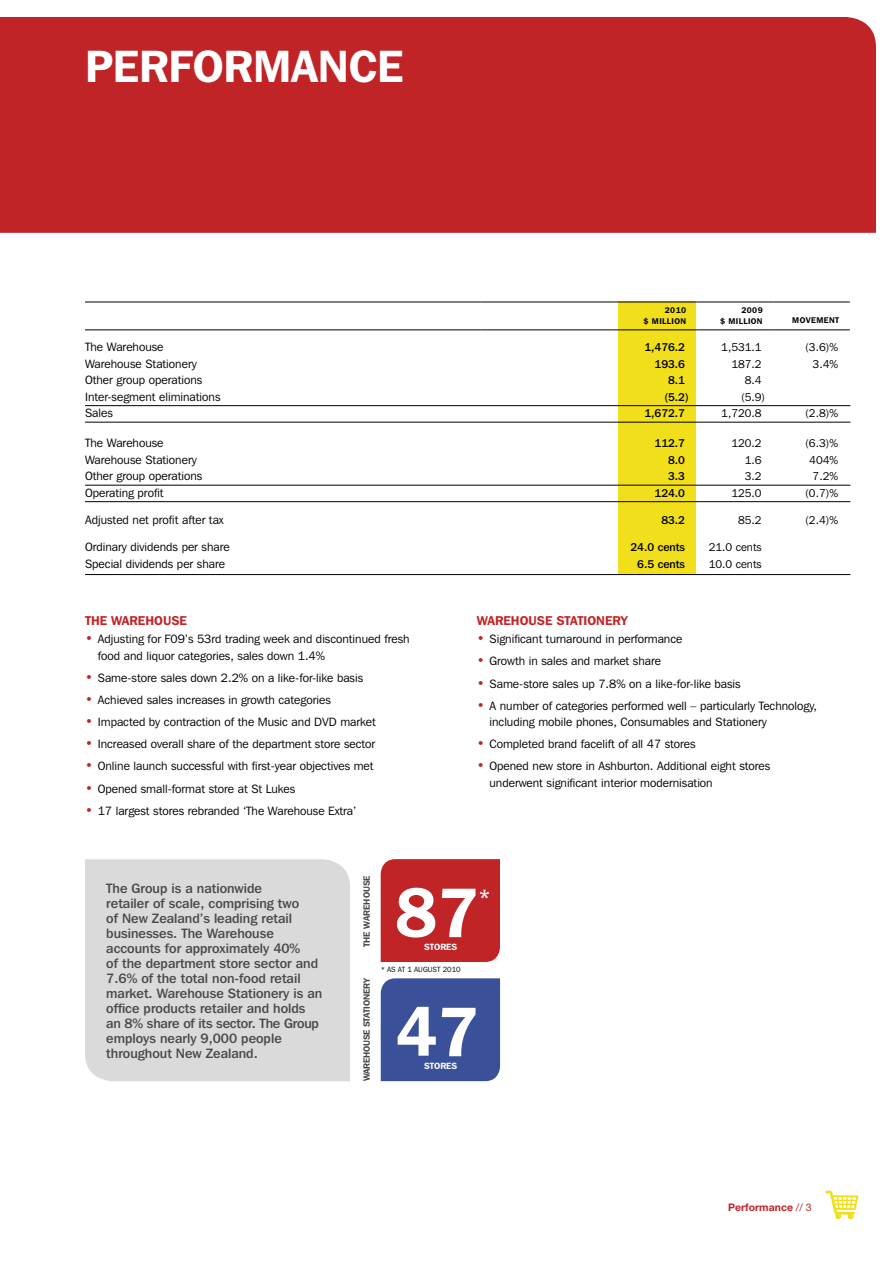
<style>
.page{position:relative;width:893px;height:1263px;background:#fff}
.page>*{position:absolute;margin:0;border:0;box-sizing:border-box;transform-origin:0 0}
.t1{font:600 69px "Franklin Gothic IT Cby BT";color:#fff}
.t2{font:600 45px "Franklin Gothic IT Cby BT";letter-spacing:-.005em;color:#fff}
.t3{font:600 21.9px "Franklin Gothic IT Cby BT";color:#fff}
.t4{font:500 13.5px/15px "Franklin Gothic IT Cby BT";color:#484848}
.t5{font:600 12.75px "Franklin Gothic IT Cby BT";letter-spacing:-.02em;color:#c02427}
.t6{font:12px/16.5px "Franklin Gothic IT Cby BT";color:#000}
.t7{font:11.25px "Franklin Gothic IT Cby BT";color:#000}
.t8{font:500 11.25px "Franklin Gothic IT Cby BT";color:#000}
.t9{font:700 10.5px "Helvetica Neue";color:#c02427}
.t10{font:600 9px "Franklin Gothic IT Cby BT";letter-spacing:-.02em;color:#484848}
.t11{font:600 9px "Franklin Gothic IT Cby BT";color:#fff}
.t12{font:600 9px "Franklin Gothic IT Cby BT";color:#484848}
.t13{font:600 8.25px "Franklin Gothic IT Cby BT";letter-spacing:.05em;color:#000}
.t14{font:7.5px "Franklin Gothic IT Cby BT";color:#000}
.s1{font-size:13.5px;color:#c02427}
.s2{font-weight:400}
</style>
<div class="page">
<svg style="left:825px;top:1191px;width:33px;height:28px"></svg>
<div style="left:0;top:17px;width:876px;height:216px;background:#c02427"></div>
<div style="left:85px;top:859px;width:265px;height:222px;background:#dadada"></div>
<div style="left:381px;top:859px;width:119px;height:103px;background:#c02427"></div>
<div style="left:381px;top:978px;width:119px;height:103px;background:#3a519a"></div>
<div style="left:618px;top:301px;width:78px;height:273px;background:#f0df1a"></div>
<hr style="left:85px;top:405px;width:765px;height:1px;background:#000">
<hr style="left:85px;top:422px;width:765px;height:1px;background:#000">
<hr style="left:85px;top:485px;width:765px;height:1px;background:#000">
<hr style="left:85px;top:501px;width:765px;height:1px;background:#000">
<hr style="left:85px;top:574px;width:765px;height:1px;background:#000">
<hr style="left:85px;top:302px;width:319px;height:1px;background:#000">
<hr style="left:404px;top:302px;width:76px;height:1px;background:#000">
<hr style="left:480px;top:302px;width:140px;height:1px;background:#000">
<hr style="left:620px;top:302px;width:77px;height:1px;background:#000">
<hr style="left:697px;top:302px;width:76px;height:1px;background:#000">
<hr style="left:773px;top:302px;width:77px;height:1px;background:#000">
<hr style="left:85px;top:329px;width:319px;height:1px;background:#000">
<hr style="left:404px;top:329px;width:76px;height:1px;background:#000">
<hr style="left:480px;top:329px;width:140px;height:1px;background:#000">
<hr style="left:620px;top:329px;width:77px;height:1px;background:#000">
<hr style="left:697px;top:329px;width:76px;height:1px;background:#000">
<hr style="left:773px;top:329px;width:77px;height:1px;background:#000">
<h2 class="t2" style="left:85px;top:38px;width:320px">PERFORMANCE</h2>
<p class="t13" style="left:665px;top:305px;width:23px">2010</p>
<p class="t13" style="left:644px;top:316px;width:15px">$ MILLION</p>
<p class="t13" style="left:741px;top:305px;width:23px">2009</p>
<p class="t13" style="left:720px;top:316px;width:15px">$ MILLION</p>
<p class="t13" style="left:792px;top:315px;width:48px">MOVEMENT</p>
<p class="t6" style="left:85px;top:339px;width:80px">The Warehouse</p>
<p class="t8" style="left:644px;top:340px;width:42px">1,476.2</p>
<p class="t7" style="left:721px;top:341px;width:42px">1,531.1</p>
<p class="t7" style="left:805px;top:341px;width:34px">(3.6)%</p>
<p class="t6" style="left:85px;top:355px;width:113px">Warehouse Stationery</p>
<p class="t8" style="left:655px;top:357px;width:32px">193.6</p>
<p class="t7" style="left:731px;top:357px;width:32px">187.2</p>
<p class="t7" style="left:813px;top:357px;width:27px">3.4%</p>
<p class="t6" style="left:85px;top:372px;width:119px">Other group operations</p>
<p class="t8" style="left:668px;top:373px;width:18px">8.1</p>
<p class="t7" style="left:745px;top:374px;width:18px">8.4</p>
<p class="t6" style="left:85px;top:388px;width:137px">Inter-segment eliminations</p>
<p class="t8" style="left:664px;top:390px;width:26px">(5.2)</p>
<p class="t7" style="left:741px;top:390px;width:26px">(5.9)</p>
<p class="t6" style="left:85px;top:405px;width:29px">Sales</p>
<p class="t8" style="left:644px;top:406px;width:42px">1,672.7</p>
<p class="t7" style="left:721px;top:407px;width:42px">1,720.8</p>
<p class="t7" style="left:805px;top:407px;width:34px">(2.8)%</p>
<p class="t6" style="left:85px;top:435px;width:80px">The Warehouse</p>
<p class="t8" style="left:655px;top:436px;width:32px">112.7</p>
<p class="t7" style="left:731px;top:437px;width:32px">120.2</p>
<p class="t7" style="left:805px;top:437px;width:34px">(6.3)%</p>
<p class="t6" style="left:85px;top:451px;width:113px">Warehouse Stationery</p>
<p class="t8" style="left:668px;top:453px;width:18px">8.0</p>
<p class="t7" style="left:745px;top:453px;width:18px">1.6</p>
<p class="t7" style="left:809px;top:453px;width:30px">404%</p>
<p class="t6" style="left:85px;top:468px;width:119px">Other group operations</p>
<p class="t8" style="left:668px;top:469px;width:18px">3.3</p>
<p class="t7" style="left:745px;top:470px;width:18px">3.2</p>
<p class="t7" style="left:813px;top:470px;width:27px">7.2%</p>
<p class="t6" style="left:85px;top:484px;width:80px">Operating profit</p>
<p class="t8" style="left:655px;top:486px;width:32px">124.0</p>
<p class="t7" style="left:731px;top:486px;width:32px">125.0</p>
<p class="t7" style="left:805px;top:486px;width:34px">(0.7)%</p>
<p class="t6" style="left:85px;top:511px;width:140px">Adjusted net profit after tax</p>
<p class="t8" style="left:661px;top:513px;width:25px">83.2</p>
<p class="t7" style="left:738px;top:513px;width:25px">85.2</p>
<p class="t7" style="left:805px;top:513px;width:34px">(2.4)%</p>
<p class="t6" style="left:85px;top:539px;width:146px">Ordinary dividends per share</p>
<p class="t8" style="left:630px;top:540px;width:56px">24.0 cents</p>
<p class="t7" style="left:709px;top:540px;width:54px">21.0 cents</p>
<p class="t6" style="left:85px;top:555px;width:141px">Special dividends per share</p>
<p class="t8" style="left:637px;top:557px;width:49px">6.5 cents</p>
<p class="t7" style="left:709px;top:557px;width:54px">10.0 cents</p>
<p class="t5" style="left:85px;top:613px;width:46px">THE WAREHOUSE</p>
<p class="t6" style="left:98px;top:631px;width:313px;text-indent:-13px"><span class="s1">•</span> Adjusting for F09’s 53rd trading week and discontinued fresh food and liquor categories, sales down 1.4%</p>
<p class="t6" style="left:85px;top:669px;width:280px"><span class="s1">•</span> Same-store sales down 2.2% on a like-for-like basis</p>
<p class="t6" style="left:85px;top:691px;width:247px"><span class="s1">•</span> Achieved sales increases in growth categories</p>
<p class="t6" style="left:85px;top:714px;width:292px"><span class="s1">•</span> Impacted by contraction of the Music and DVD market</p>
<p class="t6" style="left:85px;top:736px;width:292px"><span class="s1">•</span> Increased overall share of the department store sector</p>
<p class="t6" style="left:85px;top:758px;width:290px"><span class="s1">•</span> Online launch successful with first-year objectives met</p>
<p class="t6" style="left:85px;top:780px;width:212px"><span class="s1">•</span> Opened small-format store at St Lukes</p>
<p class="t6" style="left:85px;top:802px;width:273px"><span class="s1">•</span> 17 largest stores rebranded ‘The Warehouse Extra’</p>
<p class="t5" style="left:477px;top:613px;width:20px">WAREHOUSE</p>
<p class="t5" style="left:556px;top:613px;width:17px">STATIONERY</p>
<p class="t6" style="left:477px;top:631px;width:207px"><span class="s1">•</span> Significant turnaround in performance</p>
<p class="t6" style="left:477px;top:653px;width:186px"><span class="s1">•</span> Growth in sales and market share</p>
<p class="t6" style="left:477px;top:675px;width:265px"><span class="s1">•</span> Same-store sales up 7.8% on a like-for-like basis</p>
<p class="t6" style="left:489px;top:697px;width:329px;text-indent:-13px"><span class="s1">•</span> A number of categories performed well – particularly Technology, including mobile phones, Consumables and Stationery</p>
<p class="t6" style="left:477px;top:736px;width:220px"><span class="s1">•</span> Completed brand facelift of all 47 stores</p>
<p class="t6" style="left:489px;top:758px;width:282px;text-indent:-13px"><span class="s1">•</span> Opened new store in Ashburton. Additional eight stores underwent significant interior modernisation</p>
<p class="t12" style="left:361px;top:947px;width:74px;rotate:-90deg">THE WAREHOUSE</p>
<p class="t10" style="left:361px;top:1081px;width:105px;rotate:-90deg">WAREHOUSE STATIONERY</p>
<p class="t4" style="left:106px;top:881px;width:217px">The Group is a nationwide<br>retailer of scale, comprising two<br>of New Zealand’s leading retail businesses. The Warehouse accounts for approximately 40%<br>of the department store sector and<br>7.6% of the total non-food retail market. Warehouse Stationery is an office products retailer and holds an 8% share of its sector. The Group employs nearly 9,000 people throughout New Zealand.</p>
<h1 class="t1" style="left:395px;top:869px;width:85px">87</h1>
<h3 class="t3" style="left:479px;top:883px;width:12px">*</h3>
<p class="t11" style="left:424px;top:941px;width:35px">STORES</p>
<p class="t14" style="left:381px;top:965px;width:81px">* as at 1 August 2010</p>
<h1 class="t1" style="left:395px;top:988px;width:85px">47</h1>
<p class="t11" style="left:424px;top:1060px;width:35px">STORES</p>
<p class="t9" style="left:728px;top:1201px;width:85px">Performance <span class="s2">// 3</span></p>
</div>
